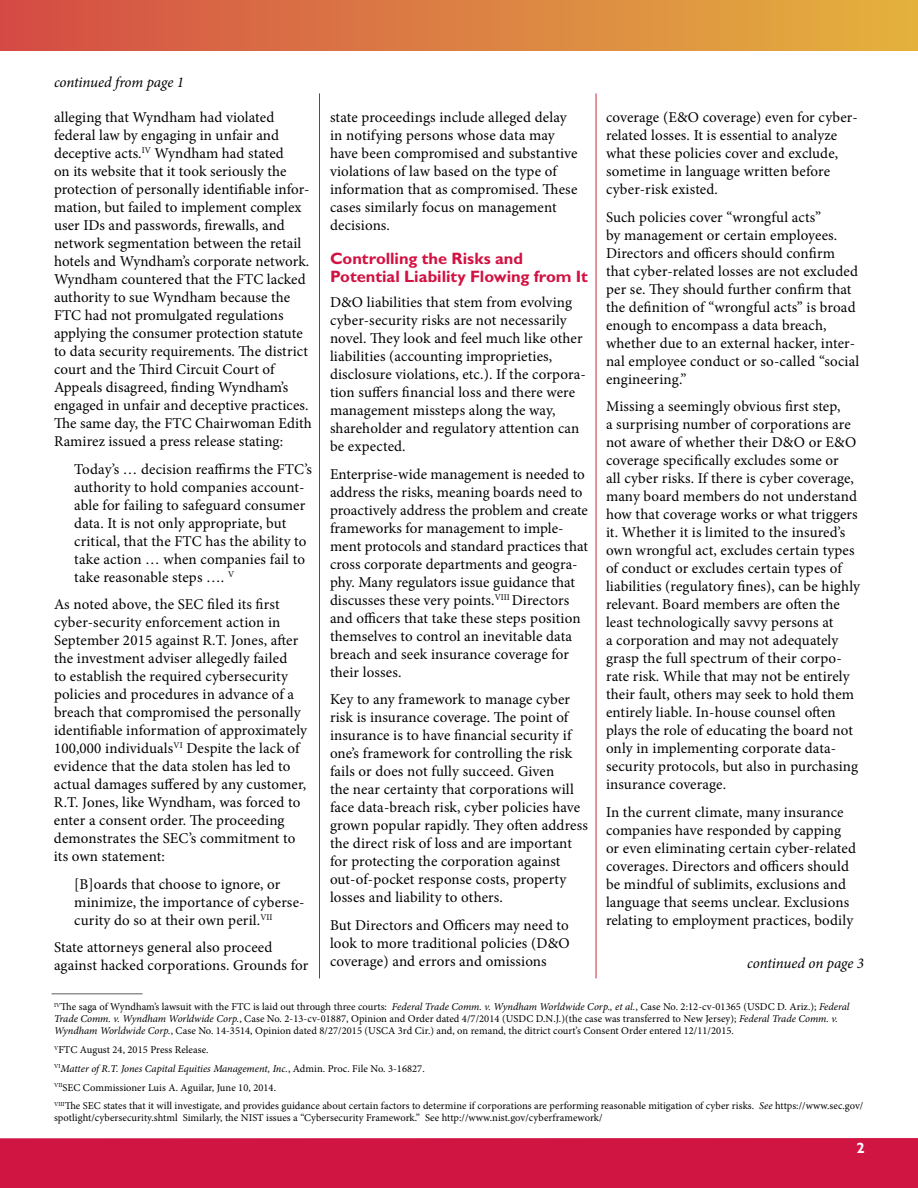
<style>
.page{position:relative;width:918px;height:1188px;background:#fff}
.page>*{position:absolute;margin:0;border:0;box-sizing:border-box;transform-origin:0 0}
.t1{font:700 16.5px/18px "Gill Sans";letter-spacing:-.005em;color:#d21242}
.t2{font:15px/18px "Minion Pro";letter-spacing:.005em;color:#000}
.t3{font:italic 15px "Minion Pro";letter-spacing:-.01em;color:#000}
.t4{font:700 15px "Gill Sans";color:#fff}
.t5{font:10.5px/18.8px "Minion Pro";letter-spacing:.005em;color:#000}
.s1{font-style:italic}
</style>
<div class="page">
<div style="left:0;top:0;width:918px;height:50px;background:linear-gradient(to right,#d44c46,#e4b23f)"></div>
<div style="left:0;top:1138px;width:918px;height:50px;background:#d11542"></div>
<hr style="left:52px;top:993px;width:91px;height:2px;background:#919396">
<p class="t3" style="left:54px;top:71px;width:131px">continued from page 1</p>
<p class="t2" style="left:54px;top:108px;width:259px">alleging that Wyndham had violated federal law by engaging in unfair and deceptive acts.<sup>IV</sup> Wyndham had stated<br>on its website that it took seriously the protection of personally identifiable infor&shy;mation, but failed to implement complex user IDs and passwords, firewalls, and network segmentation between the retail hotels and Wyndham’s corporate network.<br>Wyndham countered that the FTC lacked authority to sue Wyndham because the FTC had not promulgated regulations applying the consumer protection statute to data security requirements. The district court and the Third Circuit Court of Appeals disagreed, finding Wyndham’s engaged in unfair and deceptive practices.<br>The same day, the FTC Chairwoman Edith Ramirez issued a press release stating:</p>
<p class="t2" style="left:74px;top:460px;width:239px">Today’s … decision reaffirms the FTC’s authority to hold companies account&shy;able for failing to safeguard consumer data. It is not only appropriate, but critical, that the FTC has the ability to take action … when companies fail to take reasonable steps …. <sup>V</sup></p>
<p class="t2" style="left:54px;top:595px;width:255px">As noted above, the SEC filed its first cyber-security enforcement action in September 2015 against R.T. Jones, after the investment adviser allegedly failed<br>to establish the required cybersecurity policies and procedures in advance of a breach that compromised the personally identifiable information of approximately 100,000 individuals<sup>VI</sup> Despite the lack of evidence that the data stolen has led to actual damages suffered by any customer, R.T. Jones, like Wyndham, was forced to enter a consent order. The proceeding demonstrates the SEC’s commitment to its own statement:</p>
<p class="t2" style="left:74px;top:875px;width:232px">[B]oards that choose to ignore, or minimize, the importance of cyberse&shy;curity do so at their own peril.<sup>VII</sup></p>
<p class="t2" style="left:54px;top:939px;width:256px">State attorneys general also proceed against hacked corporations. Grounds for</p>
<p class="t2" style="left:330px;top:108px;width:249px">state proceedings include alleged delay in notifying persons whose data may have been compromised and substantive violations of law based on the type of information that as compromised. These cases similarly focus on management decisions.</p>
<p class="t1" style="left:330px;top:250px;width:260px">Controlling the Risks and<br>Potential Liability Flowing from It</p>
<p class="t2" style="left:330px;top:293px;width:257px">D&amp;O liabilities that stem from evolving cyber-security risks are not necessarily novel. They look and feel much like other liabilities (accounting improprieties, disclosure violations, etc.). If the corpora&shy;tion suffers financial loss and there were management missteps along the way, shareholder and regulatory attention can be expected.</p>
<p class="t2" style="left:330px;top:465px;width:260px">Enterprise-wide management is needed to address the risks, meaning boards need to proactively address the problem and create frameworks for management to imple&shy;ment protocols and standard practices that cross corporate departments and geogra&shy;phy. Many regulators issue guidance that discusses these very points.<sup>VIII</sup> Directors and officers that take these steps position themselves to control an inevitable data breach and seek insurance coverage for their losses.</p>
<p class="t2" style="left:330px;top:691px;width:259px">Key to any framework to manage cyber risk is insurance coverage. The point of insurance is to have financial security if one’s framework for controlling the risk fails or does not fully succeed. Given<br>the near certainty that corporations will face data-breach risk, cyber policies have grown popular rapidly. They often address the direct risk of loss and are important for protecting the corporation against out-of-pocket response costs, property losses and liability to others.</p>
<p class="t2" style="left:330px;top:916px;width:241px;text-align:justify">But Directors and Officers may need to look to more traditional policies (D&amp;O coverage) and errors and omissions</p>
<p class="t2" style="left:606px;top:108px;width:253px">coverage (E&amp;O coverage) even for cyber&shy;related losses. It is essential to analyze what these policies cover and exclude, sometime in language written before cyber-risk existed.</p>
<p class="t2" style="left:606px;top:208px;width:255px">Such policies cover “wrongful acts”<br>by management or certain employees.<br>Directors and officers should confirm that cyber-related losses are not excluded per se. They should further confirm that the definition of “wrongful acts” is broad enough to encompass a data breach, whether due to an external hacker, inter&shy;nal employee conduct or so-called “social engineering.”</p>
<p class="t2" style="left:606px;top:397px;width:256px">Missing a seemingly obvious first step,<br>a surprising number of corporations are not aware of whether their D&amp;O or E&amp;O coverage specifically excludes some or<br>all cyber risks. If there is cyber coverage, many board members do not understand how that coverage works or what triggers it. Whether it is limited to the insured’s own wrongful act, excludes certain types of conduct or excludes certain types of liabilities (regulatory fines), can be highly relevant. Board members are often the least technologically savvy persons at<br>a corporation and may not adequately grasp the full spectrum of their corpo&shy;rate risk. While that may not be entirely their fault, others may seek to hold them entirely liable. In-house counsel often plays the role of educating the board not only in implementing corporate data&shy;security protocols, but also in purchasing insurance coverage.</p>
<p class="t2" style="left:606px;top:803px;width:252px">In the current climate, many insurance companies have responded by capping or even eliminating certain cyber-related coverages. Directors and officers should be mindful of sublimits, exclusions and language that seems unclear. Exclusions relating to employment practices, bodily</p>
<p class="t3" style="left:747px;top:953px;width:118px">continued on page 3</p>
<p class="t5" style="left:54px;top:1001px;width:797px;line-height:12px"><sup>IV</sup>The saga of Wyndham’s lawsuit with the FTC is laid out through three courts: <span class="s1">Federal Trade Comm. v. Wyndham Worldwide Corp., et al.</span>, Case No. 2:12-cv-01365 (USDC D. Ariz.); <span class="s1">Federal<br>Trade Comm. v. Wyndham Worldwide Corp.</span>, Case No. 2-13-cv-01887, Opinion and Order dated 4/7/2014 (USDC D.N.J.)(the case was transferred to New Jersey); <span class="s1">Federal Trade Comm. v.<br>Wyndham Worldwide Corp.</span>, Case No. 14-3514, Opinion dated 8/27/2015 (USCA 3rd Cir.) and, on remand, the ditrict court’s Consent Order entered 12/11/2015.</p>
<p class="t5" style="left:54px;top:1040px;width:811px"><sup>V</sup>FTC August 24, 2015 Press Release.<br><sup>VI</sup><span class="s1">Matter of R.T. Jones Capital Equities Management, Inc.</span>, Admin. Proc. File No. 3-16827.<br><sup>VII</sup>SEC Commissioner Luis A. Aguilar, June 10, 2014.<br><sup>VIII</sup>The SEC states that it will investigate, and provides guidance about certain factors to determine if corporations are performing reasonable mitigation of cyber risks. <span class="s1">See</span> https://www.sec.gov/</p>
<p class="t5" style="left:54px;top:1109px;width:550px">spotlight/cybersecurity.shtml Similarly, the NIST issues a “Cybersecurity Framework.” See http://www.nist.gov/cyberframework/</p>
<p class="t4" style="left:856px;top:1139px;width:10px">2</p>
</div>
